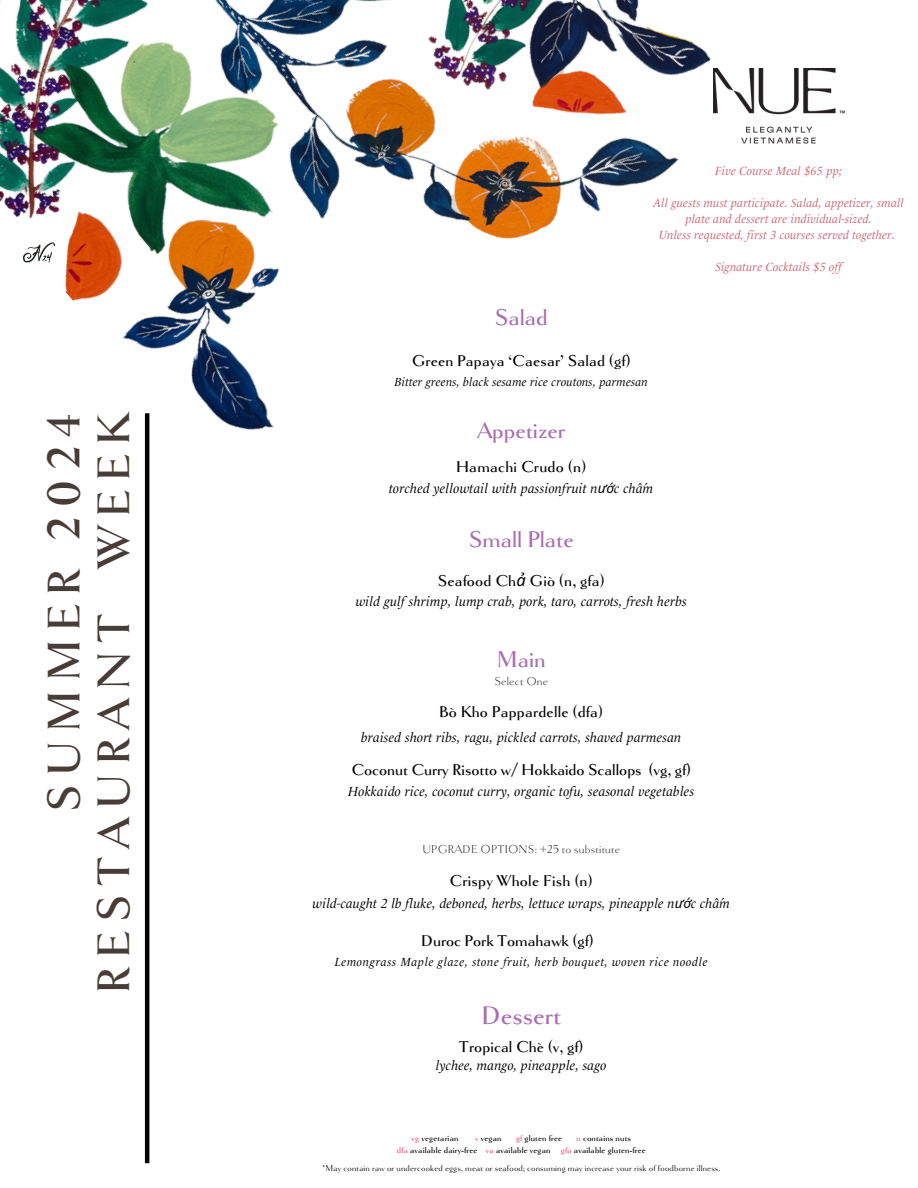
<style>
.page{position:relative;width:918px;height:1188px;background:#fff}
.page>*{position:absolute;margin:0;border:0;box-sizing:border-box;transform-origin:0 0}
.t1{font:700 48px/49.5px "Goldenbook";letter-spacing:.18em;color:#473c38;text-align:right}
.t2{font:700 26.85px "Goldenbook";color:#a96eae}
.t3{font:700 24px "Goldenbook";color:#a96eae}
.t4{font:700 16.5px "Goldenbook";letter-spacing:.01em;color:#000}
.t5{font:italic 13.5px "Le Monde Livre Std";letter-spacing:.01em;color:#000}
.t6{font:italic 12px/16px "Le Monde Livre Std";letter-spacing:.01em;color:#d16472;text-align:center}
.t7{font:italic 12px "Le Monde Livre Std";letter-spacing:.05em;color:#000}
.t8{font:italic 12px "Le Monde Livre Std";letter-spacing:.01em;color:#000}
.t9{font:300 12px "Goldenbook";letter-spacing:.015em;color:#000}
.t10{font:700 9px "Goldenbook";letter-spacing:.02em;color:#000}
.t11{font:9px "Goldenbook";letter-spacing:.02em;color:#000}
.s1{font-family:"Noto Sans"}
.s2{font-family:"Noto Sans";font-weight:400;font-style:italic}
.s3{color:#ec507a}
</style>
<div class="page">
<hr style="left:145px;top:413px;width:4px;height:750px;background:#000">
<img style="left:0;top:0;width:845px;height:542px">
<img style="left:714px;top:69px;width:130px;height:75px">
<h4 class="t1" style="left:42px;top:994px;width:584px;rotate:-90deg">SUMMER 2024<br>RESTAURANT WEEK</h4>
<p class="t3" style="left:495px;top:307px;width:55px">Salad</p>
<h3 class="t6" style="left:715px;top:161px;width:128px">Five Course Meal $65 pp;</h3>
<h4 class="t6" style="left:653px;top:193px;width:252px">All guests must participate. Salad, appetizer, small plate and dessert are individual-sized.<br>Unless requested, first 3 courses served together.</h4>
<h6 class="t6" style="left:715px;top:257px;width:124px">Signature Cocktails $5 of</h6>
<h2 class="t4" style="left:412px;top:353px;width:221px">Green Papaya ‘Caesar’ Salad (gf)</h2>
<h4 class="t8" style="left:395px;top:373px;width:255px">Bitter greens, black sesame rice croutons, parmesan</h4>
<p class="t3" style="left:477px;top:419px;width:89px">Appetizer</p>
<p class="t4" style="left:456px;top:459px;width:132px">Hamachi Crudo (n)</p>
<p class="t5" style="left:389px;top:478px;width:266px">torched yellowtail with passionfruit n<span class="s1">ướ</span>c chấm</p>
<h5 class="t3" style="left:469px;top:529px;width:107px">Small Plate</h5>
<h6 class="t4" style="left:438px;top:573px;width:169px">Seafood Ch<span class="s2">ả</span> Giò (n, gfa)</h6>
<h6 class="t5" style="left:356px;top:591px;width:333px">wild gulf shrimp, lump crab, pork, taro, carrots, fresh herbs</h6>
<h4 class="t3" style="left:497px;top:648px;width:50px">Main</h4>
<h5 class="t9" style="left:494px;top:676px;width:55px">Select One</h5>
<h1 class="t4" style="left:439px;top:704px;width:165px">Bò Kho Pappardelle (dfa)</h1>
<h3 class="t5" style="left:361px;top:727px;width:322px">braised short ribs, ragu, pickled carrots, shaved parmesan</h3>
<h4 class="t4" style="left:351px;top:762px;width:341px">Coconut Curry Risotto w/ Hokkaido Scallops (vg, gf)</h4>
<h5 class="t5" style="left:348px;top:781px;width:348px">Hokkaido rice, coconut curry, organic tofu, seasonal vegetables</h5>
<h6 class="t9" style="left:422px;top:843px;width:199px">UPGRADE OPTIONS: +25 to substitute</h6>
<h3 class="t4" style="left:450px;top:874px;width:145px">Crispy Whole Fish (n)</h3>
<h5 class="t5" style="left:313px;top:893px;width:419px">wild-caught 2 lb fluke, deboned, herbs, lettuce wraps, pineapple n<span class="s1">ướ</span>c chấm</h5>
<p class="t4" style="left:421px;top:933px;width:174px">Duroc Pork Tomahawk (gf)</p>
<p class="t7" style="left:335px;top:952px;width:374px">Lemongrass Maple glaze, stone fruit, herb bouquet, woven rice noodle</p>
<h4 class="t2" style="left:482px;top:1004px;width:81px">Dessert</h4>
<h6 class="t4" style="left:459px;top:1040px;width:126px">Tropical Chè (v, gf)</h6>
<h4 class="t5" style="left:436px;top:1054px;width:172px">lychee, mango, pineapple, sago</h4>
<h5 class="t10" style="left:412px;top:1134px;width:48px"><span class="s3">vg</span> vegetarian</h5>
<h5 class="t10" style="left:475px;top:1134px;width:28px"><span class="s3">v</span> vegan</h5>
<h5 class="t10" style="left:516px;top:1134px;width:47px"><span class="s3">gf</span> gluten free</h5>
<h5 class="t10" style="left:577px;top:1134px;width:56px"><span class="s3">n</span> contains nuts</h5>
<h4 class="t10" style="left:397px;top:1146px;width:250px"><span class="s3">dfa</span> available dairy-free <span class="s3">va</span> available vegan <span class="s3">gfa</span> available gluten-free</h4>
<h6 class="t11" style="left:322px;top:1164px;width:400px">*May contain raw or undercooked eggs, meat or seafood; consuming may increase your risk of foodborne illness.</h6>
</div>
